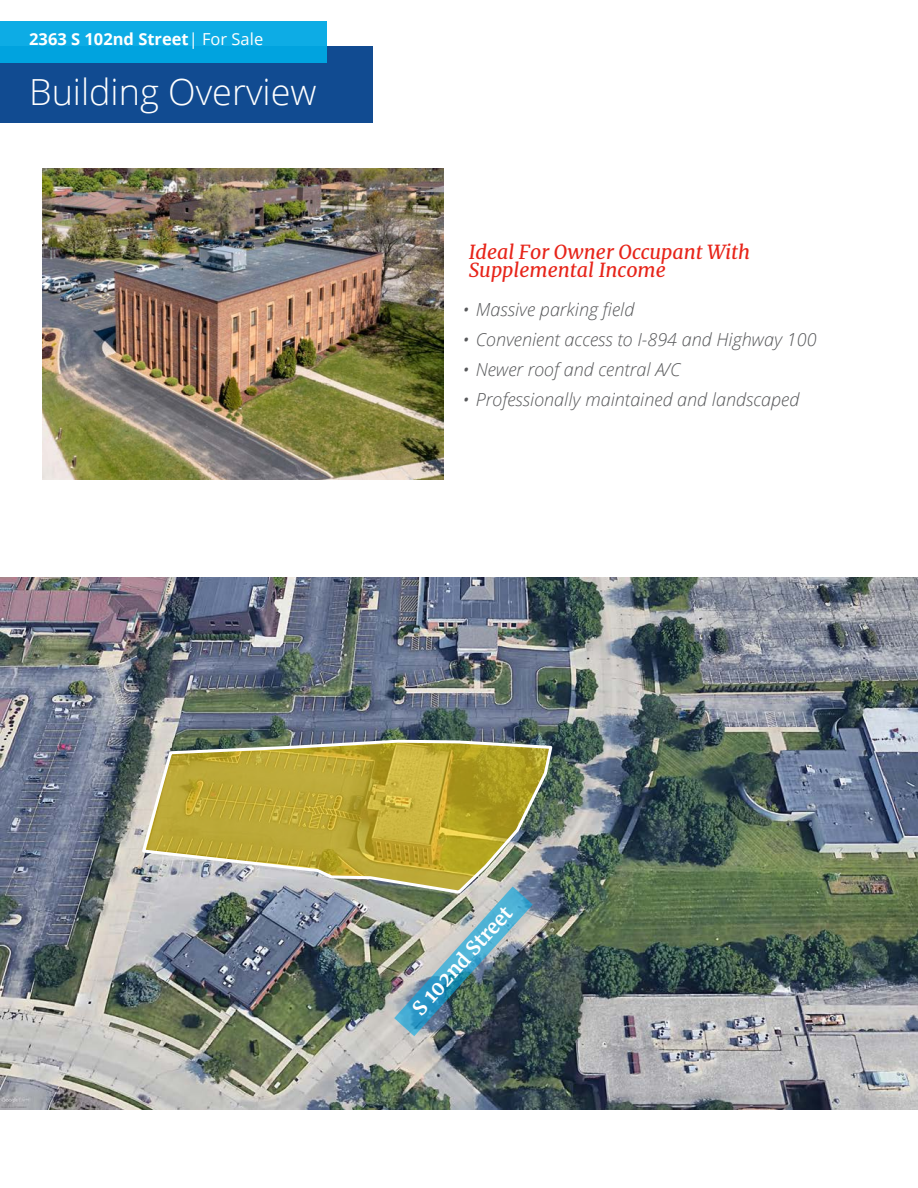
<style>
.page{position:relative;width:918px;height:1188px;background:#fff}
.page>*{position:absolute;margin:0;border:0;box-sizing:border-box;transform-origin:0 0}
.t1{font:300 36px "Open Sans";color:#fff}
.t2{font:italic 19.5px/18px "Merriweather";color:#e72419}
.t3{font:700 19.5px "Merriweather";color:#fff}
.t4{font:italic 300 18px "Open Sans";color:#57585a}
.t5{font:700 16.5px "Open Sans";color:#fff}
.s1{font-weight:400}
</style>
<div class="page">
<img style="left:0;top:577px;width:918px;height:532px">
<div style="left:0;top:46px;width:373px;height:77px;background:#114b91"></div>
<div style="left:0;top:22px;width:327px;height:41px;background:linear-gradient(to right,#08a8e2,#08a8e2)"></div>
<img style="left:42px;top:168px;width:402px;height:312px">
<img style="left:140px;top:738px;width:414px;height:157px">
<img style="left:394px;top:886px;width:139px;height:150px">
<p class="t5" style="left:29px;top:28px;width:236px">2363 S 102nd Street<span class="s1">| For Sale</span></p>
<p class="t1" style="left:29px;top:67px;width:289px">Building Overview</p>
<p class="t2" style="left:469px;top:243px;width:283px">Ideal For Owner Occupant With<br>Supplemental Income</p>
<p class="t4" style="left:462px;top:297px;width:173px">• Massive parking field</p>
<p class="t4" style="left:462px;top:327px;width:356px">• Convenient access to I-894 and Highway 100</p>
<p class="t4" style="left:462px;top:357px;width:220px">• Newer roof and central A/C</p>
<p class="t4" style="left:462px;top:387px;width:338px">• Professionally maintained and landscaped</p>
<p class="t3" style="left:406px;top:1003px;width:140px;rotate:-48deg">S 102nd Street</p>
</div>
